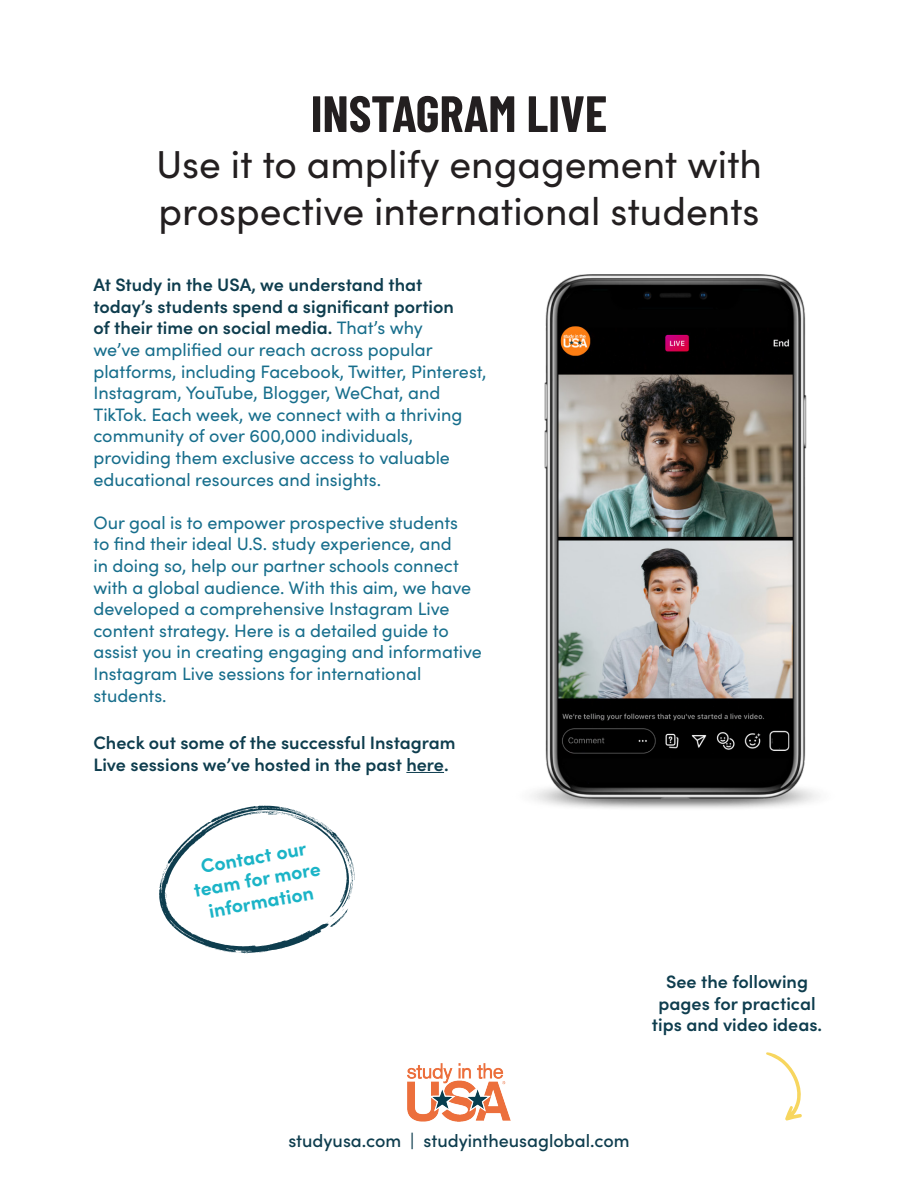
<style>
.page{position:relative;width:918px;height:1188px;background:#fff}
.page>*{position:absolute;margin:0;border:0;box-sizing:border-box;transform-origin:0 0}
.headline_line1{font:700 51px "Barlow Condensed";color:#231f20}
.headline_line_2_GP{font:39px/46.8px "Sofia Pro";color:#231f20}
.t1{font:700 19.5px/22.5px "Sofia Pro";color:#1bb4c7;text-align:center}
.t2{font:18px/21.6px "Sofia Pro";color:#176e8c}
.t3{font:600 18px/21.6px "Sofia Pro";color:#0e3d4e}
.t4{font:500 18px "Sofia Pro";color:#0e3d4e}
.s1{font-weight:600;color:#0e3d4e}
</style>
<div class="page">
<img style="left:408px;top:1064px;width:102px;height:58px">
<svg style="left:159px;top:806px;width:196px;height:147px"></svg>
<img style="left:531px;top:274px;width:289px;height:535px">
<hr style="left:406px;top:772px;width:38px;height:1px;background:#0e3d4e">
<svg style="left:766px;top:1052px;width:36px;height:69px"></svg>
<p class="headline_line1" style="left:311px;top:77px;width:298px">INSTAGRAM LIVE</p>
<p class="headline_line_2_GP" style="left:156px;top:139px;width:607px">Use it to amplify engagement with prospective international students</p>
<p class="t2" style="left:93px;top:273px;width:395px"><span class="s1">At Study in the USA, we understand that today’s students spend a significant portion<br>of their time on social media.</span> That’s why<br>we’ve amplified our reach across popular platforms, including Facebook, Twitter, Pinterest, Instagram, YouTube, Blogger, WeChat, and TikTok. Each week, we connect with a thriving community of over 600,000 individuals, providing them exclusive access to valuable educational resources and insights.</p>
<p class="t2" style="left:93px;top:511px;width:390px">Our goal is to empower prospective students<br>to find their ideal U.S. study experience, and<br>in doing so, help our partner schools connect with a global audience. With this aim, we have developed a comprehensive Instagram Live content strategy. Here is a detailed guide to assist you in creating engaging and informative Instagram Live sessions for international students.</p>
<p class="t3" style="left:93px;top:731px;width:364px">Check out some of the successful Instagram<br>Live sessions we’ve hosted in the past here.</p>
<p class="t1" style="left:188px;top:856px;width:130px;rotate:-10deg">Contact our team for more information</p>
<p class="t3" style="left:652px;top:970px;width:172px;text-align:center">See the following pages for practical tips and video ideas.</p>
<p class="t4" style="left:288px;top:1127px;width:343px">studyusa.com | studyintheusaglobal.com</p>
</div>
